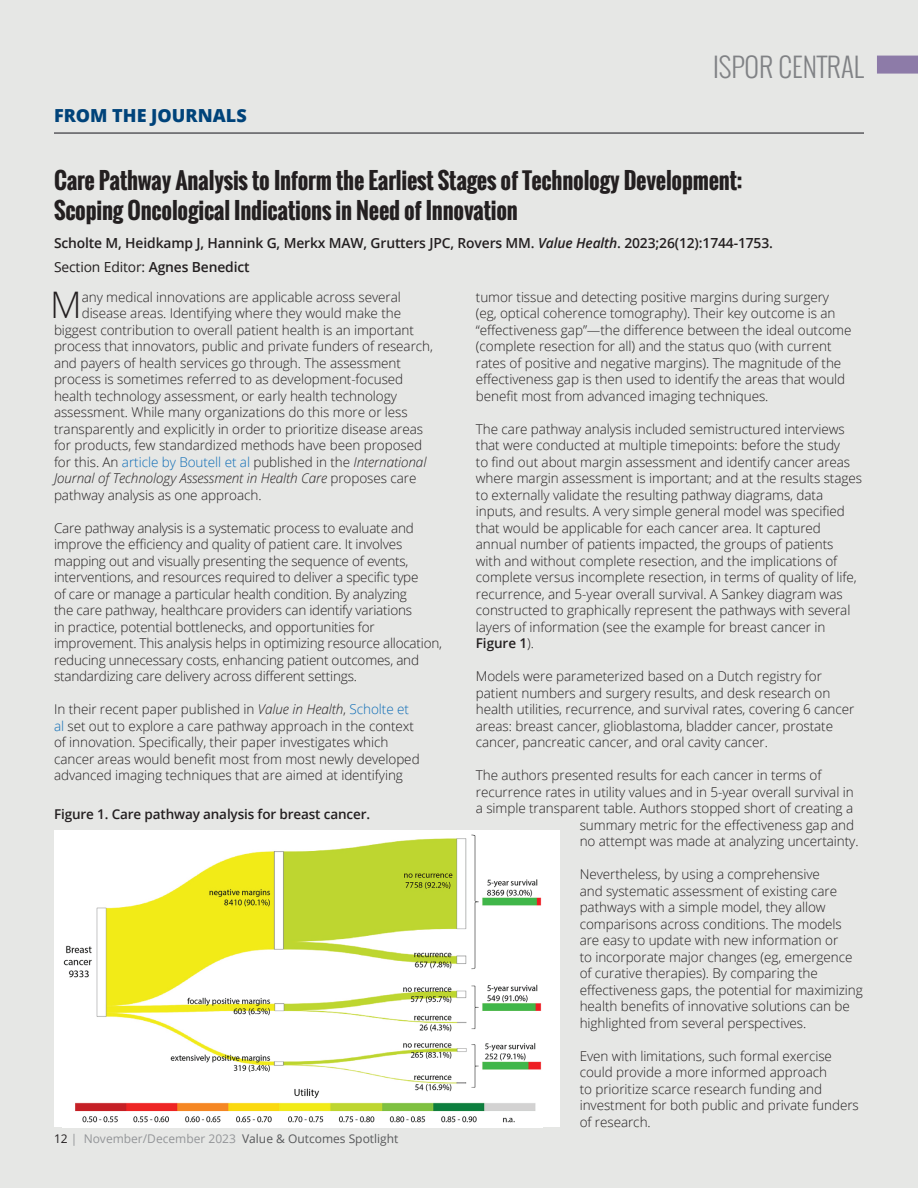
<style>
.page{position:relative;width:918px;height:1188px;background:#e6e7e5}
.page>*{position:absolute;margin:0;border:0;box-sizing:border-box;transform-origin:0 0}
.t1{font:300 36.6px "Open Sans";color:#231f20}
.t2{font:300 27px "Oswald";color:#808285}
.t3{font:700 22.5px/30px "Oswald";letter-spacing:-.01em;color:#231f20}
.t4{font:800 18px "Open Sans";color:#00437a}
.t5{font:600 13.8px/23.2px "Open Sans";letter-spacing:-.01em;color:#231f20}
.t6{font:300 13.5px/16.5px "Open Sans";letter-spacing:-.005em;color:#231f20}
.t7{font:italic 300 13.5px "Open Sans";letter-spacing:-.005em;color:#231f20}
.t8{font:600 13.5px "Open Sans";letter-spacing:-.01em;color:#231f20}
.t9{font:12px "Open Sans";color:#57585a}
.s1{font-style:italic}
.s2{font-weight:400}
.s3{color:#0d6cb6}
.s4{font-style:normal}
.s5{color:#231f20}
.s6{color:#939598}
.s7{font-weight:600}
</style>
<div class="page">
<div style="left:877px;top:56px;width:41px;height:18px;background:#8d7ba8"></div>
<hr style="left:54px;top:133px;width:810px;height:1px;background:#636366">
<div style="left:54px;top:830px;width:505px;height:297px;background:#fff"></div>
<img style="left:63px;top:834px;width:479px;height:289px">
<h3 class="t4" style="left:54px;top:102px;width:194px">FROM THE JOURNALS</h3>
<h2 class="t2" style="left:713px;top:47px;width:152px">ISPOR CENTRAL</h2>
<h3 class="t3" style="left:54px;top:166px;width:690px">Care Pathway Analysis to Inform the Earliest Stages of Technology Development:<br>Scoping Oncological Indications in Need of Innovation</h3>
<p class="t5" style="left:54px;top:232px;width:721px">Scholte M, Heidkamp J, Hannink G, Merkx MAW, Grutters JPC, Rovers MM. <span class="s1">Value Health</span>. 2023;26(12):1744-1753.<br><span class="s2">Section Editor:</span> Agnes Benedict</p>
<h1 class="t1" style="left:50px;top:280px;width:33px">M</h1>
<p class="t6" style="left:82px;top:288px;width:321px">any medical innovations are applicable across several</p>
<p class="t6" style="left:82px;top:305px;width:321px">disease areas. Identifying where they would make the</p>
<p class="t6" style="left:54px;top:321px;width:361px">biggest contribution to overall patient health is an important</p>
<p class="t6" style="left:54px;top:338px;width:381px">process that innovators, public and private funders of research,</p>
<p class="t6" style="left:54px;top:354px;width:349px">and payers of health services go through. The assessment</p>
<p class="t6" style="left:54px;top:371px;width:351px">process is sometimes referred to as development-focused</p>
<p class="t6" style="left:54px;top:387px;width:344px">health technology assessment, or early health technology</p>
<p class="t6" style="left:54px;top:404px;width:355px">assessment. While many organizations do this more or less</p>
<p class="t6" style="left:54px;top:420px;width:371px">transparently and explicitly in order to prioritize disease areas</p>
<p class="t6" style="left:54px;top:437px;width:370px">for products, few standardized methods have been proposed</p>
<p class="t6" style="left:54px;top:453px;width:374px">for this. An <span class="s3">article by Boutell et al</span> published in the <span class="s1">International</span></p>
<p class="t7" style="left:54px;top:469px;width:364px">Journal of Technology Assessment in Health Care <span class="s4">proposes care</span></p>
<p class="t6" style="left:54px;top:486px;width:209px">pathway analysis as one approach.</p>
<p class="t6" style="left:54px;top:519px;width:390px">Care pathway analysis is a systematic process to evaluate and improve the efficiency and quality of patient care. It involves mapping out and visually presenting the sequence of events, interventions, and resources required to deliver a specific type<br>of care or manage a particular health condition. By analyzing<br>the care pathway, healthcare providers can identify variations<br>in practice, potential bottlenecks, and opportunities for improvement. This analysis helps in optimizing resource allocation, reducing unnecessary costs, enhancing patient outcomes, and standardizing care delivery across different settings.</p>
<p class="t6" style="left:54px;top:701px;width:367px">In their recent paper published in <span class="s1">Value in Health</span>, <span class="s3">Scholte et al</span> set out to explore a care pathway approach in the context of innovation. Specifically, their paper investigates which cancer areas would benefit most from most newly developed advanced imaging techniques that are aimed at identifying</p>
<p class="t8" style="left:54px;top:804px;width:318px">Figure 1. Care pathway analysis for breast cancer.</p>
<p class="t9" style="left:54px;top:1131px;width:346px"><span class="s5">12</span> <span class="s6">| November/December 2023</span> Value &amp; Outcomes Spotlight</p>
<p class="t6" style="left:476px;top:288px;width:377px">tumor tissue and detecting positive margins during surgery (eg, optical coherence tomography). Their key outcome is an “effectiveness gap”—the difference between the ideal outcome (complete resection for all) and the status quo (with current rates of positive and negative margins). The magnitude of the effectiveness gap is then used to identify the areas that would benefit most from advanced imaging techniques.</p>
<p class="t6" style="left:476px;top:420px;width:388px">The care pathway analysis included semistructured interviews that were conducted at multiple timepoints: before the study<br>to find out about margin assessment and identify cancer areas where margin assessment is important; and at the results stages to externally validate the resulting pathway diagrams, data inputs, and results. A very simple general model was specified that would be applicable for each cancer area. It captured annual number of patients impacted, the groups of patients<br>with and without complete resection, and the implications of complete versus incomplete resection, in terms of quality of life, recurrence, and 5-year overall survival. A Sankey diagram was constructed to graphically represent the pathways with several layers of information (see the example for breast cancer in <span class="s7">Figure 1</span>).</p>
<p class="t6" style="left:476px;top:668px;width:380px">Models were parameterized based on a Dutch registry for patient numbers and surgery results, and desk research on health utilities, recurrence, and survival rates, covering 6 cancer areas: breast cancer, glioblastoma, bladder cancer, prostate cancer, pancreatic cancer, and oral cavity cancer.</p>
<p class="t6" style="left:476px;top:767px;width:347px">The authors presented results for each cancer in terms of</p>
<p class="t6" style="left:476px;top:783px;width:379px">recurrence rates in utility values and in 5-year overall survival in</p>
<p class="t6" style="left:476px;top:800px;width:379px">a simple transparent table. Authors stopped short of creating a</p>
<p class="t6" style="left:580px;top:816px;width:276px">summary metric for the effectiveness gap and</p>
<p class="t6" style="left:580px;top:833px;width:280px">no attempt was made at analyzing uncertainty.</p>
<p class="t6" style="left:580px;top:866px;width:285px">Nevertheless, by using a comprehensive<br>and systematic assessment of existing care pathways with a simple model, they allow comparisons across conditions. The models are easy to update with new information or<br>to incorporate major changes (eg, emergence of curative therapies). By comparing the effectiveness gaps, the potential for maximizing health benefits of innovative solutions can be highlighted from several perspectives.</p>
<p class="t6" style="left:580px;top:1047px;width:281px">Even with limitations, such formal exercise could provide a more informed approach<br>to prioritize scarce research funding and investment for both public and private funders of research.</p>
</div>
